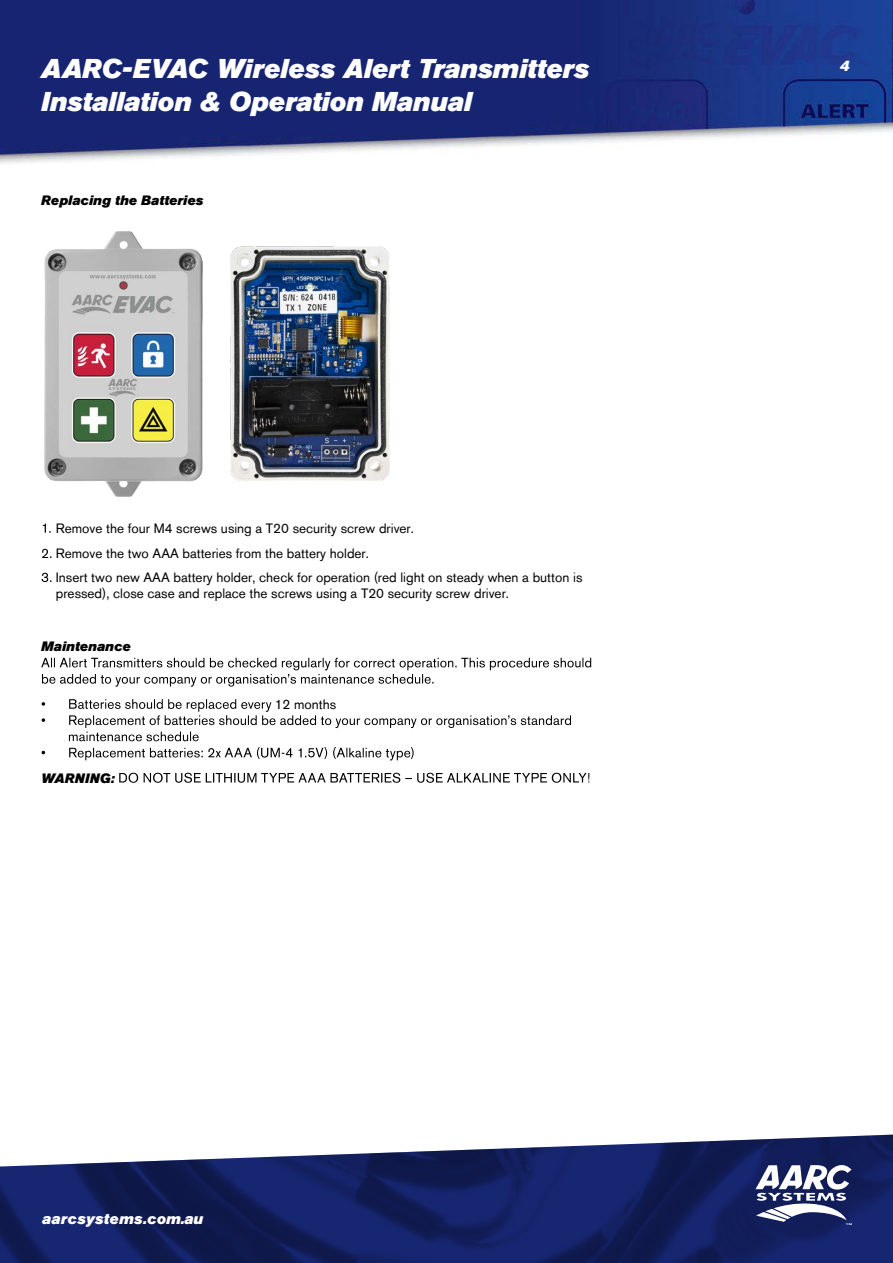
<style>
.page{position:relative;width:893px;height:1263px;background:#fff}
.page>*{position:absolute;margin:0;border:0;box-sizing:border-box;transform-origin:0 0}
.t1{font:italic 27px/32.4px "Akzidenz Grotesk BQ Super";letter-spacing:.005em;color:#fff}
.t2{font:italic 15px "Akzidenz Grotesk BQ Super";letter-spacing:.03em;color:#fff}
.t3{font:13.5px/23.9px "Akzidenz Grotesk BE";color:#000}
.t4{font:italic 13.5px "Akzidenz Grotesk BQ Super";letter-spacing:.015em;color:#000}
</style>
<div class="page">
<img style="left:0;top:0;width:893px;height:164px">
<img style="left:0;top:1134px;width:893px;height:129px">
<svg style="left:755px;top:1165px;width:97px;height:60px"></svg>
<svg style="left:43px;top:523px;width:8px;height:10px"></svg>
<svg style="left:42px;top:549px;width:9px;height:9px"></svg>
<svg style="left:42px;top:573px;width:9px;height:9px"></svg>
<svg style="left:41px;top:658px;width:550px;height:29px"></svg>
<svg style="left:42px;top:702px;width:3px;height:4px"></svg>
<svg style="left:42px;top:718px;width:3px;height:4px"></svg>
<svg style="left:69px;top:699px;width:502px;height:42px"></svg>
<svg style="left:69px;top:747px;width:345px;height:13px"></svg>
<svg style="left:119px;top:773px;width:470px;height:10px"></svg>
<img style="left:44px;top:231px;width:159px;height:265px">
<img style="left:230px;top:247px;width:159px;height:233px">
<h1 class="t1" style="left:41px;top:53px;width:549px">AARC-EVAC Wireless Alert Transmitters<br>Installation &amp; Operation Manual</h1>
<p class="t2" style="left:840px;top:57px;width:11px">4</p>
<p class="t4" style="left:41px;top:193px;width:164px">Replacing the Batteries</p>
<p class="t3" style="left:56px;top:516px;width:360px">Remove the four M4 screws using a T20 security screw driver.</p>
<p class="t3" style="left:56px;top:541px;width:528px">Remove the two AAA batteries from the battery holder.<br>Insert two new AAA battery holder, check for operation (red light on steady when a button is</p>
<p class="t3" style="left:56px;top:581px;width:455px">pressed), close case and replace the screws using a T20 security screw driver.</p>
<p class="t4" style="left:41px;top:638px;width:91px">Maintenance</p>
<p class="t4" style="left:41px;top:770px;width:75px">WARNING:</p>
<p class="t3" style="left:275px;top:692px;width:63px">12 months</p>
<p class="t2" style="left:42px;top:1210px;width:162px">aarcsystems.com.au</p>
</div>
